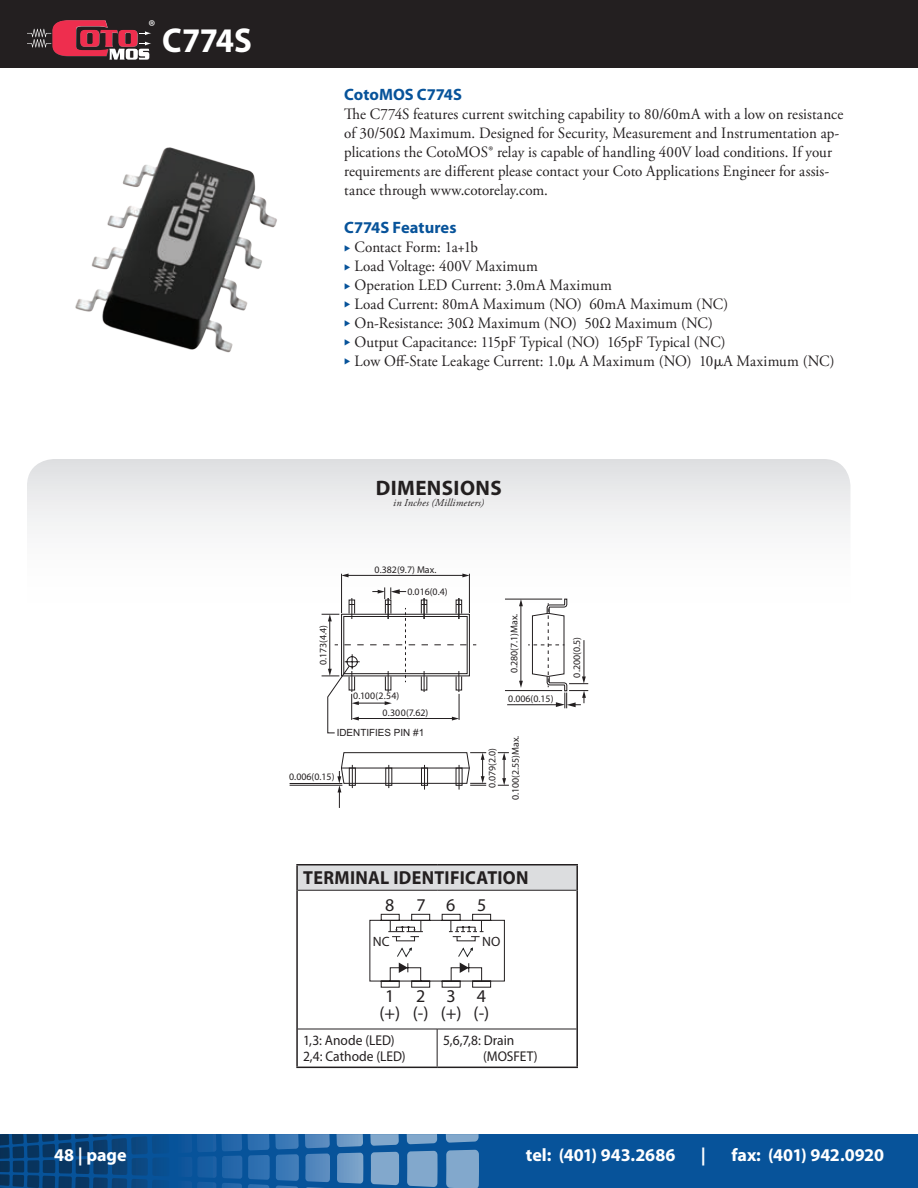
<style>
.page{position:relative;width:918px;height:1188px;background:#fff}
.page>*{position:absolute;margin:0;border:0;box-sizing:border-box;transform-origin:0 0}
.ACoto_Catalog_Headli{font:700 34.65px "Myriad Pro";letter-spacing:-.01em;color:#fff;scale:.95 1}
.DCoto_Catalog_Ital_t{font:700 21px "Myriad Pro";letter-spacing:.02em;color:#231f20}
.Main_Title_for_TOC{font:700 18.9px "Myriad Pro";letter-spacing:.02em;color:#231f20;scale:.95 1}
.t1{font:700 18px "Myriad Pro";color:#fff}
.t2{font:18px/16.2px "Myriad Pro";letter-spacing:1.18em;color:#231f20;text-align:center}
.Main_Title_for_TOC-2{font:17.4px "Myriad Pro";color:#fff;scale:.95 1}
.BCoto_Catalog_Subhea{font:700 16.5px "Myriad Pro";color:#07539a}
.CCoto_Catalog_Body_T{font:15.75px/18.9px "Adobe Garamond Pro";letter-spacing:.005em;color:#231f20;scale:.95 1}
.Main_Title_for_TOC-3{font:14.1px/16.2px "Myriad Pro";color:#231f20;scale:.95 1}
.t3{font:13.5px "Myriad Pro";color:#231f20}
.DCoto_Catalog_Ital_t-2{font:italic 10.5px "Adobe Garamond Pro";letter-spacing:.02em;color:#231f20}
.t4{font:9.9px "Myriad Pro";color:#231f20}
.t5{font:9.9px "Arial";color:#231f20}
.s1{color:#07539a}
.s2{font-family:"Universal Std Greekw Math Pi"}
</style>
<div class="page">
<svg style="left:0;top:1134px;width:918px;height:54px;background:#155999"></svg>
<svg style="left:197px;top:1134px;width:282px;height:17px;background:#3371ad"></svg>
<div style="left:0;top:0;width:918px;height:68px;background:#231f20"></div>
<svg style="left:27px;top:459px;width:823px;height:156px"></svg>
<svg style="left:27px;top:20px;width:124px;height:40px"></svg>
<div style="left:297px;top:865px;width:280px;height:25px;background:#dcdddf"></div>
<hr style="left:296px;top:864px;width:141px;height:2px;background:#231f20">
<hr style="left:296px;top:866px;width:2px;height:24px;background:#231f20">
<hr style="left:437px;top:864px;width:141px;height:2px;background:#231f20">
<hr style="left:576px;top:866px;width:2px;height:24px;background:#231f20">
<hr style="left:296px;top:890px;width:2px;height:139px;background:#231f20">
<hr style="left:576px;top:890px;width:2px;height:139px;background:#231f20">
<hr style="left:296px;top:1029px;width:2px;height:38px;background:#231f20">
<hr style="left:576px;top:1029px;width:2px;height:38px;background:#231f20">
<hr style="left:296px;top:1067px;width:141px;height:1px;background:#231f20">
<hr style="left:437px;top:1067px;width:141px;height:1px;background:#231f20">
<hr style="left:298px;top:890px;width:139px;height:1px;background:#231f20">
<hr style="left:437px;top:890px;width:139px;height:1px;background:#231f20">
<hr style="left:298px;top:1029px;width:139px;height:1px;background:#231f20">
<hr style="left:437px;top:1029px;width:139px;height:1px;background:#231f20">
<hr style="left:437px;top:1029px;width:1px;height:38px;background:#231f20">
<svg style="left:370px;top:914px;width:135px;height:74px"></svg>
<img style="left:75px;top:147px;width:202px;height:206px">
<hr style="left:290px;top:783px;width:52px;height:1px;background:#231f20">
<hr style="left:290px;top:785px;width:52px;height:1px;background:#231f20">
<hr style="left:347px;top:575px;width:117px;height:1px;background:#231f20">
<svg style="left:462px;top:574px;width:7px;height:3px"></svg>
<svg style="left:342px;top:574px;width:7px;height:3px"></svg>
<hr style="left:341px;top:574px;width:1px;height:39px;background:#231f20">
<hr style="left:469px;top:574px;width:1px;height:39px;background:#231f20">
<svg style="left:498px;top:752px;width:11px;height:34px"></svg>
<hr style="left:507px;top:704px;width:51px;height:1px;background:#231f20">
<hr style="left:505px;top:599px;width:57px;height:1px;background:#231f20">
<hr style="left:505px;top:690px;width:57px;height:1px;background:#231f20">
<svg style="left:519px;top:598px;width:69px;height:110px"></svg>
<svg style="left:322px;top:587px;width:164px;height:221px"></svg>
<p class="Main_Title_for_TOC-2" style="left:148px;top:17px;width:9px">®</p>
<p class="ACoto_Catalog_Headli" style="left:162px;top:21px;width:96px">C774S</p>
<p class="BCoto_Catalog_Subhea" style="left:344px;top:85px;width:119px">CotoMOS C774S</p>
<p class="CCoto_Catalog_Body_T" style="left:344px;top:105px;width:527px">The C774S features current switching capability to 80/60mA with a low on resistance of 30/50Ω Maximum. Designed for Security, Measurement and Instrumentation ap&shy;plications the CotoMOS® relay is capable of handling 400V load conditions. If your requirements are different please contact your Coto Applications Engineer for assis&shy;tance through www.cotorelay.com.</p>
<p class="BCoto_Catalog_Subhea" style="left:344px;top:219px;width:114px">C774S Features</p>
<p class="CCoto_Catalog_Body_T" style="left:344px;top:238px;width:142px"><span class="s1">◆</span> Contact Form: 1a+1b</p>
<p class="CCoto_Catalog_Body_T" style="left:344px;top:257px;width:205px"><span class="s1">◆</span> Load Voltage: 400V Maximum</p>
<p class="CCoto_Catalog_Body_T" style="left:344px;top:276px;width:283px"><span class="s1">◆</span> Operation LED Current: 3.0mA Maximum</p>
<p class="CCoto_Catalog_Body_T" style="left:344px;top:295px;width:406px"><span class="s1">◆</span> Load Current: 80mA Maximum (NO) 60mA Maximum (NC)</p>
<p class="CCoto_Catalog_Body_T" style="left:344px;top:314px;width:390px"><span class="s1">◆</span> On-Resistance: 30Ω Maximum (NO) 50Ω Maximum (NC)</p>
<p class="CCoto_Catalog_Body_T" style="left:344px;top:333px;width:403px"><span class="s1">◆</span> Output Capacitance: 115pF Typical (NO) 165pF Typical (NC)</p>
<p class="CCoto_Catalog_Body_T" style="left:344px;top:352px;width:518px"><span class="s1">◆</span> Low Off-State Leakage Current: 1.0<span class="s2">μ</span> A Maximum (NO) 10<span class="s2">μ</span>A Maximum (NC)</p>
<p class="DCoto_Catalog_Ital_t" style="left:376px;top:476px;width:128px">DIMENSIONS</p>
<p class="DCoto_Catalog_Ital_t-2" style="left:393px;top:496px;width:92px">in Inches (Millimeters)</p>
<p class="t4" style="left:375px;top:564px;width:63px">0.382(9.7) Max.</p>
<p class="t4" style="left:407px;top:586px;width:42px">0.016(0.4)</p>
<p class="t4" style="left:318px;top:665px;width:42px;rotate:-90deg">0.173(4.4)</p>
<p class="t4" style="left:353px;top:691px;width:48px">0.100(2.54)</p>
<p class="t4" style="left:382px;top:708px;width:47px">0.300(7.62)</p>
<p class="t5" style="left:337px;top:726px;width:89px">IDENTIFIES PIN #1</p>
<p class="t4" style="left:289px;top:772px;width:47px">0.006(0.15)</p>
<p class="t4" style="left:509px;top:673px;width:61px;rotate:-90deg">0.280(7.1)Max.</p>
<p class="t4" style="left:508px;top:693px;width:47px">0.006(0.15)</p>
<p class="t4" style="left:487px;top:788px;width:42px;rotate:-90deg">0.079(2.0)</p>
<p class="t4" style="left:510px;top:800px;width:66px;rotate:-90deg">0.100(2.55)Max.</p>
<p class="t4" style="left:571px;top:678px;width:42px;rotate:-90deg">0.200(0.5)</p>
<p class="Main_Title_for_TOC" style="left:303px;top:867px;width:239px">TERMINAL IDENTIFICATION</p>
<p class="t2" style="left:385px;top:898px;width:11px">8</p>
<p class="t3" style="left:373px;top:934px;width:18px">NC</p>
<p class="t3" style="left:482px;top:934px;width:20px">NO</p>
<p class="t2" style="left:416px;top:898px;width:71px">765</p>
<p class="t2" style="left:379px;top:988px;width:112px">1234 (+) (-) (+) (-)</p>
<p class="Main_Title_for_TOC-3" style="left:303px;top:1033px;width:98px">1,3: Anode (LED)</p>
<p class="Main_Title_for_TOC-3" style="left:303px;top:1049px;width:110px">2,4: Cathode (LED)</p>
<p class="Main_Title_for_TOC-3" style="left:483px;top:1033px;width:59px;text-indent:-40px">5,6,7,8: Drain (MOSFET)</p>
<p class="t1" style="left:54px;top:1145px;width:74px">48 | page</p>
<p class="t1" style="left:526px;top:1145px;width:151px">tel: (401) 943.2686</p>
<p class="t1" style="left:701px;top:1145px;width:7px">|</p>
<p class="t1" style="left:731px;top:1145px;width:154px">fax: (401) 942.0920</p>
</div>
